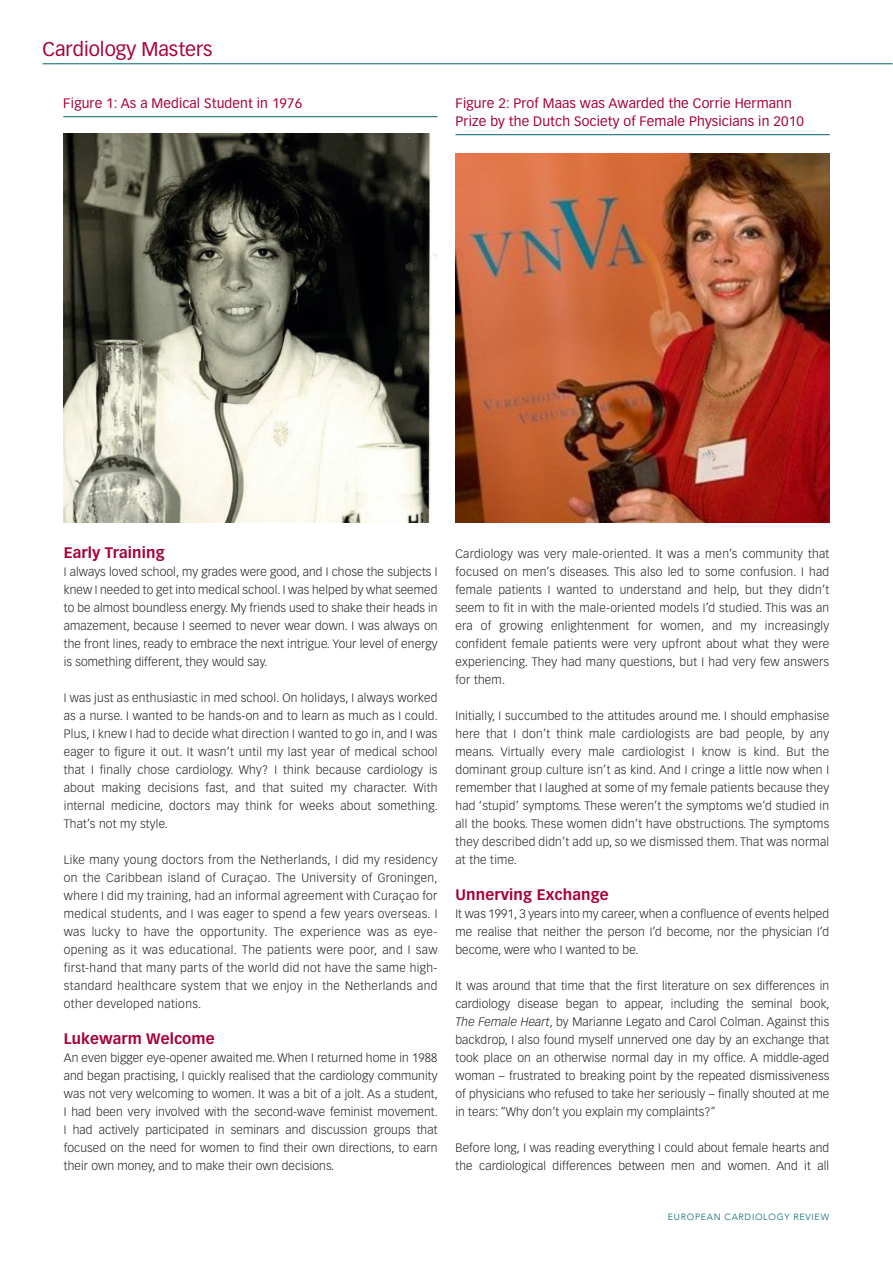
<style>
.page{position:relative;width:893px;height:1263px;background:#fff}
.page>*{position:absolute;margin:0;border:0;box-sizing:border-box;transform-origin:0 0}
.t1{font:19.5px "Vectora LT Std";color:#a7023c}
._09a_HEADING_A{font:700 15px "Vectora LT Std";letter-spacing:.01em;color:#a7023c}
._11_FIG-TABLE_HEADIN{font:13.5px/18px "Vectora LT Std";letter-spacing:.01em;color:#a7023c}
._10_BODY_TEXT{font:300 12px/18px "Vectora LT Std";letter-spacing:.01em;color:#231f20;text-align:justify}
.t2{font:300 9px "Avenir";letter-spacing:.08em;color:#00636c}
.s1{font-style:italic}
</style>
<div class="page">
<hr style="left:43px;top:64px;width:849px;height:1px;background:#00636c">
<hr style="left:455px;top:134px;width:375px;height:1px;background:#00636c">
<img style="left:63px;top:134px;width:374px;height:388px">
<img style="left:455px;top:153px;width:374px;height:369px">
<hr style="left:63px;top:116px;width:374px;height:1px;background:#00636c">
<h1 class="t1" style="left:43px;top:38px;width:172px">Cardiology Masters</h1>
<p class="_11_FIG-TABLE_HEADIN" style="left:63px;top:94px;width:241px">Figure 1: As a Medical Student in 1976</p>
<p class="_11_FIG-TABLE_HEADIN" style="left:455px;top:94px;width:350px">Figure 2: Prof Maas was Awarded the Corrie Hermann<br>Prize by the Dutch Society of Female Physicians in 2010</p>
<p class="_09a_HEADING_A" style="left:64px;top:544px;width:102px">Early Training</p>
<p class="_10_BODY_TEXT" style="left:64px;top:563px;width:375px">I always loved school, my grades were good, and I chose the subjects I knew I needed to get into medical school. I was helped by what seemed to be almost boundless energy. My friends used to shake their heads in amazement, because I seemed to never wear down. I was always on the front lines, ready to embrace the next intrigue. Your level of energy is something different, they would say.</p>
<p class="_10_BODY_TEXT" style="left:64px;top:689px;width:376px">I was just as enthusiastic in med school. On holidays, I always worked as a nurse. I wanted to be hands-on and to learn as much as I could.<br>Plus, I knew I had to decide what direction I wanted to go in, and I was eager to figure it out. It wasn’t until my last year of medical school that I finally chose cardiology. Why? I think because cardiology is about making decisions fast, and that suited my character. With internal medicine, doctors may think for weeks about something.<br>That’s not my style.</p>
<p class="_10_BODY_TEXT" style="left:64px;top:851px;width:375px">Like many young doctors from the Netherlands, I did my residency on the Caribbean island of Curaçao. The University of Groningen, where I did my training, had an informal agreement with Curaçao for medical students, and I was eager to spend a few years overseas. I was lucky to have the opportunity. The experience was as eye&shy;opening as it was educational. The patients were poor, and I saw first-hand that many parts of the world did not have the same high&shy;standard healthcare system that we enjoy in the Netherlands and other developed nations.</p>
<p class="_09a_HEADING_A" style="left:64px;top:1030px;width:152px">Lukewarm Welcome</p>
<p class="_10_BODY_TEXT" style="left:64px;top:1049px;width:376px">An even bigger eye-opener awaited me. When I returned home in 1988 and began practising, I quickly realised that the cardiology community was not very welcoming to women. It was a bit of a jolt. As a student, I had been very involved with the second-wave feminist movement.<br>I had actively participated in seminars and discussion groups that focused on the need for women to find their own directions, to earn their own money, and to make their own decisions.</p>
<p class="_10_BODY_TEXT" style="left:455px;top:545px;width:375px">Cardiology was very male-oriented. It was a men’s community that focused on men’s diseases. This also led to some confusion. I had female patients I wanted to understand and help, but they didn’t seem to fit in with the male-oriented models I’d studied. This was an era of growing enlightenment for women, and my increasingly confident female patients were very upfront about what they were experiencing. They had many questions, but I had very few answers for them.</p>
<p class="_10_BODY_TEXT" style="left:455px;top:707px;width:375px">Initially, I succumbed to the attitudes around me. I should emphasise here that I don’t think male cardiologists are bad people, by any means. Virtually every male cardiologist I know is kind. But the dominant group culture isn’t as kind. And I cringe a little now when I remember that I laughed at some of my female patients because they had ‘stupid’ symptoms. These weren’t the symptoms we’d studied in all the books. These women didn’t have obstructions. The symptoms they described didn’t add up, so we dismissed them. That was normal at the time.</p>
<p class="_09a_HEADING_A" style="left:455px;top:886px;width:155px">Unnerving Exchange</p>
<p class="_10_BODY_TEXT" style="left:455px;top:905px;width:375px">It was 1991, 3 years into my career, when a confluence of events helped me realise that neither the person I’d become, nor the physician I’d become, were who I wanted to be.</p>
<p class="_10_BODY_TEXT" style="left:455px;top:977px;width:376px">It was around that time that the first literature on sex differences in cardiology disease began to appear, including the seminal book, <span class="s1">The Female Heart</span>, by Marianne Legato and Carol Colman. Against this backdrop, I also found myself unnerved one day by an exchange that took place on an otherwise normal day in my office. A middle-aged woman – frustrated to breaking point by the repeated dismissiveness of physicians who refused to take her seriously – finally shouted at me in tears: “Why don’t you explain my complaints?”</p>
<p class="_10_BODY_TEXT" style="left:455px;top:1139px;width:375px">Before long, I was reading everything I could about female hearts and the cardiological differences between men and women. And it all</p>
<p class="t2" style="left:668px;top:1211px;width:163px">EUROPEAN CARDIOLOGY REVIEW</p>
</div>
